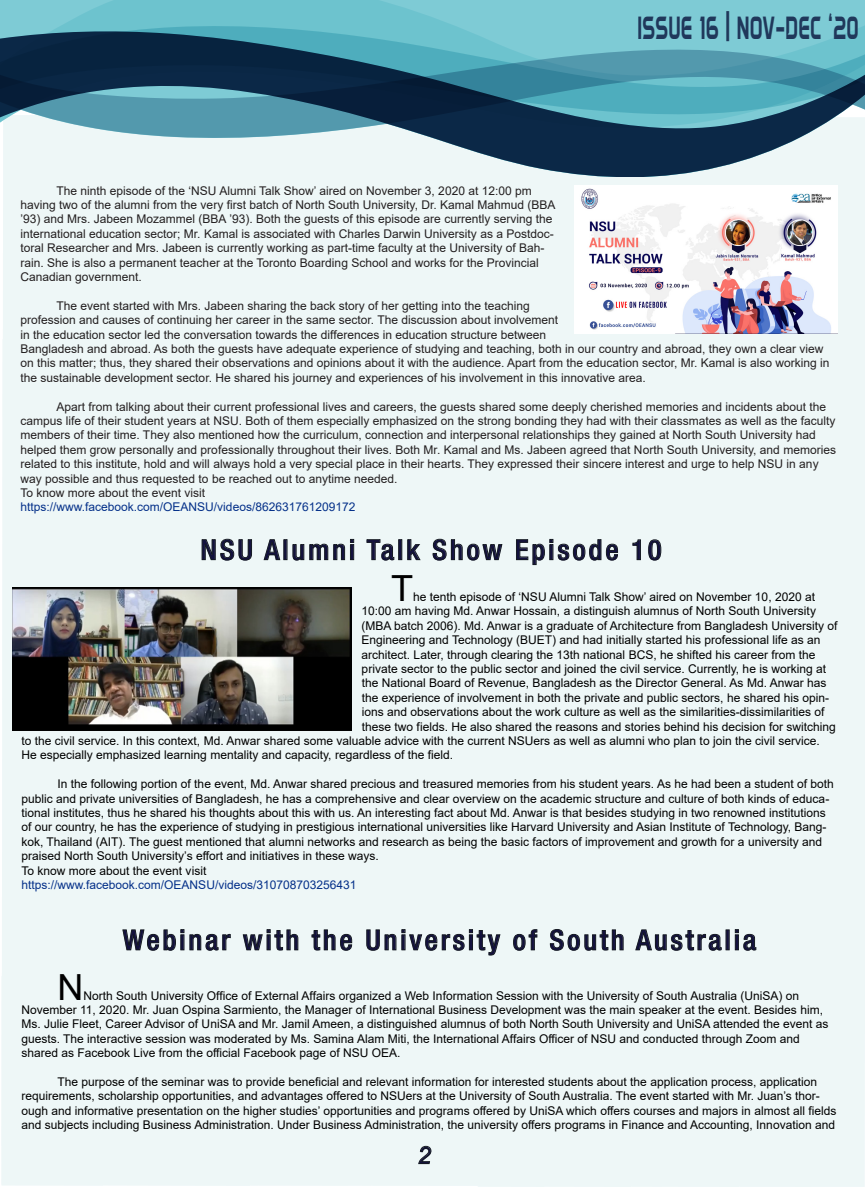
<style>
.page{position:relative;width:865px;height:1188px;background:#fff}
.page>*{position:absolute;margin:0;border:0;box-sizing:border-box;transform-origin:0 0}
.t1{font:36px "Arial";color:#000}
.t2{font:33.2px "DAGGERSQUARE";letter-spacing:.01em;color:#20385b;scale:.62 1}
.t3{font:500 condensed 28px "Helvetica Neue";letter-spacing:.1em;color:#13113e}
.t4{font:italic 24px "Arial";color:#13113e}
.t5{font:12px/14.4px "Arial";color:#000}
.t6{font:12px/14.4px "Arial";color:#231f20}
.t7{font:12px "Arial";color:#043089}
</style>
<div class="page">
<svg style="left:0;top:0;width:864px;height:26px;background:#77c7d2"></svg>
<svg style="left:0;top:26px;width:864px;height:5px;background:#71c4cf"></svg>
<svg style="left:0;top:31px;width:864px;height:92px;background:#3b778c"></svg>
<div style="left:1px;top:115px;width:863px;height:1072px;background:#eef7f7"></div>
<img style="left:13px;top:587px;width:339px;height:144px">
<img style="left:574px;top:185px;width:263px;height:148px">
<h2 class="t2" style="left:638px;top:8px;width:358px">ISSUE 16 | NOV-DEC ‘20</h2>
<p class="t6" style="left:20px;top:183px;width:536px;text-indent:36px">The ninth episode of the ‘NSU Alumni Talk Show’ aired on November 3, 2020 at 12:00 pm having two of the alumni from the very first batch of North South University, Dr. Kamal Mahmud (BBA ’93) and Mrs. Jabeen Mozammel (BBA ’93). Both the guests of this episode are currently serving the international education sector; Mr. Kamal is associated with Charles Darwin University as a Postdoc&shy;toral Researcher and Mrs. Jabeen is currently working as part-time faculty at the University of Bah&shy;rain. She is also a permanent teacher at the Toronto Boarding School and works for the Provincial Canadian government.</p>
<p class="t6" style="left:20px;top:298px;width:810px;text-indent:36px">The event started with Mrs. Jabeen sharing the back story of her getting into the teaching<br>profession and causes of continuing her career in the same sector. The discussion about involvement<br>in the education sector led the conversation towards the differences in education structure between<br>Bangladesh and abroad. As both the guests have adequate experience of studying and teaching, both in our country and abroad, they own a clear view on this matter; thus, they shared their observations and opinions about it with the audience. Apart from the education sector, Mr. Kamal is also working in the sustainable development sector. He shared his journey and experiences of his involvement in this innovative area.</p>
<p class="t6" style="left:20px;top:399px;width:816px;text-indent:36px">Apart from talking about their current professional lives and careers, the guests shared some deeply cherished memories and incidents about the campus life of their student years at NSU. Both of them especially emphasized on the strong bonding they had with their classmates as well as the faculty members of their time. They also mentioned how the curriculum, connection and interpersonal relationships they gained at North South University had helped them grow personally and professionally throughout their lives. Both Mr. Kamal and Ms. Jabeen agreed that North South University, and memories related to this institute, hold and will always hold a very special place in their hearts. They expressed their sincere interest and urge to help NSU in any way possible and thus requested to be reached out to anytime needed.<br>To know more about the event visit</p>
<p class="t7" style="left:20px;top:499px;width:336px">https://www.facebook.com/OEANSU/videos/862631761209172</p>
<h3 class="t3" style="left:200px;top:533px;width:462px">NSU Alumni Talk Show Episode 10</h3>
<h1 class="t1" style="left:391px;top:563px;width:23px">T</h1>
<p class="t5" style="left:413px;top:589px;width:403px">he tenth episode of ‘NSU Alumni Talk Show’ aired on November 10, 2020 at</p>
<p class="t5" style="left:361px;top:604px;width:456px">10:00 am having Md. Anwar Hossain, a distinguish alumnus of North South University</p>
<p class="t5" style="left:361px;top:618px;width:477px">(MBA batch 2006). Md. Anwar is a graduate of Architecture from Bangladesh University of</p>
<p class="t5" style="left:361px;top:633px;width:460px">Engineering and Technology (BUET) and had initially started his professional life as an</p>
<p class="t5" style="left:361px;top:647px;width:455px">architect. Later, through clearing the 13th national BCS, he shifted his career from the</p>
<p class="t5" style="left:361px;top:661px;width:465px">private sector to the public sector and joined the civil service. Currently, he is working at</p>
<p class="t5" style="left:361px;top:676px;width:466px">the National Board of Revenue, Bangladesh as the Director General. As Md. Anwar has</p>
<p class="t5" style="left:361px;top:690px;width:468px">the experience of involvement in both the private and public sectors, he shared his opin-</p>
<p class="t5" style="left:362px;top:705px;width:464px">ions and observations about the work culture as well as the similarities-dissimilarities of</p>
<p class="t5" style="left:362px;top:719px;width:475px">these two fields. He also shared the reasons and stories behind his decision for switching</p>
<p class="t5" style="left:21px;top:733px;width:799px">to the civil service. In this context, Md. Anwar shared some valuable advice with the current NSUers as well as alumni who plan to join the civil service.</p>
<p class="t5" style="left:21px;top:748px;width:433px">He especially emphasized learning mentality and capacity, regardless of the field.</p>
<p class="t5" style="left:21px;top:777px;width:813px;text-indent:36px">In the following portion of the event, Md. Anwar shared precious and treasured memories from his student years. As he had been a student of both public and private universities of Bangladesh, he has a comprehensive and clear overview on the academic structure and culture of both kinds of educa&shy;tional institutes, thus he shared his thoughts about this with us. An interesting fact about Md. Anwar is that besides studying in two renowned institutions of our country, he has the experience of studying in prestigious international universities like Harvard University and Asian Institute of Technology, Bang&shy;kok, Thailand (AIT). The guest mentioned that alumni networks and research as being the basic factors of improvement and growth for a university and praised North South University’s effort and initiatives in these ways.<br>To know more about the event visit</p>
<p class="t7" style="left:21px;top:876px;width:336px">https://www.facebook.com/OEANSU/videos/310708703256431</p>
<h3 class="t3" style="left:123px;top:923px;width:634px">Webinar with the University of South Australia</h3>
<h1 class="t1" style="left:57px;top:962px;width:27px">N</h1>
<p class="t5" style="left:21px;top:988px;width:808px;text-indent:62px">North South University Office of External Affairs organized a Web Information Session with the University of South Australia (UniSA) on November 11, 2020. Mr. Juan Ospina Sarmiento, the Manager of International Business Development was the main speaker at the event. Besides him, Ms. Julie Fleet, Career Advisor of UniSA and Mr. Jamil Ameen, a distinguished alumnus of both North South University and UniSA attended the event as guests. The interactive session was moderated by Ms. Samina Alam Miti, the International Affairs Officer of NSU and conducted through Zoom and shared as Facebook Live from the official Facebook page of NSU OEA.</p>
<p class="t5" style="left:21px;top:1074px;width:816px;text-indent:36px">The purpose of the seminar was to provide beneficial and relevant information for interested students about the application process, application requirements, scholarship opportunities, and advantages offered to NSUers at the University of South Australia. The event started with Mr. Juan’s thor&shy;ough and informative presentation on the higher studies’ opportunities and programs offered by UniSA which offers courses and majors in almost all fields and subjects including Business Administration. Under Business Administration, the university offers programs in Finance and Accounting, Innovation and</p>
<h3 class="t4" style="left:417px;top:1140px;width:15px">2</h3>
</div>
